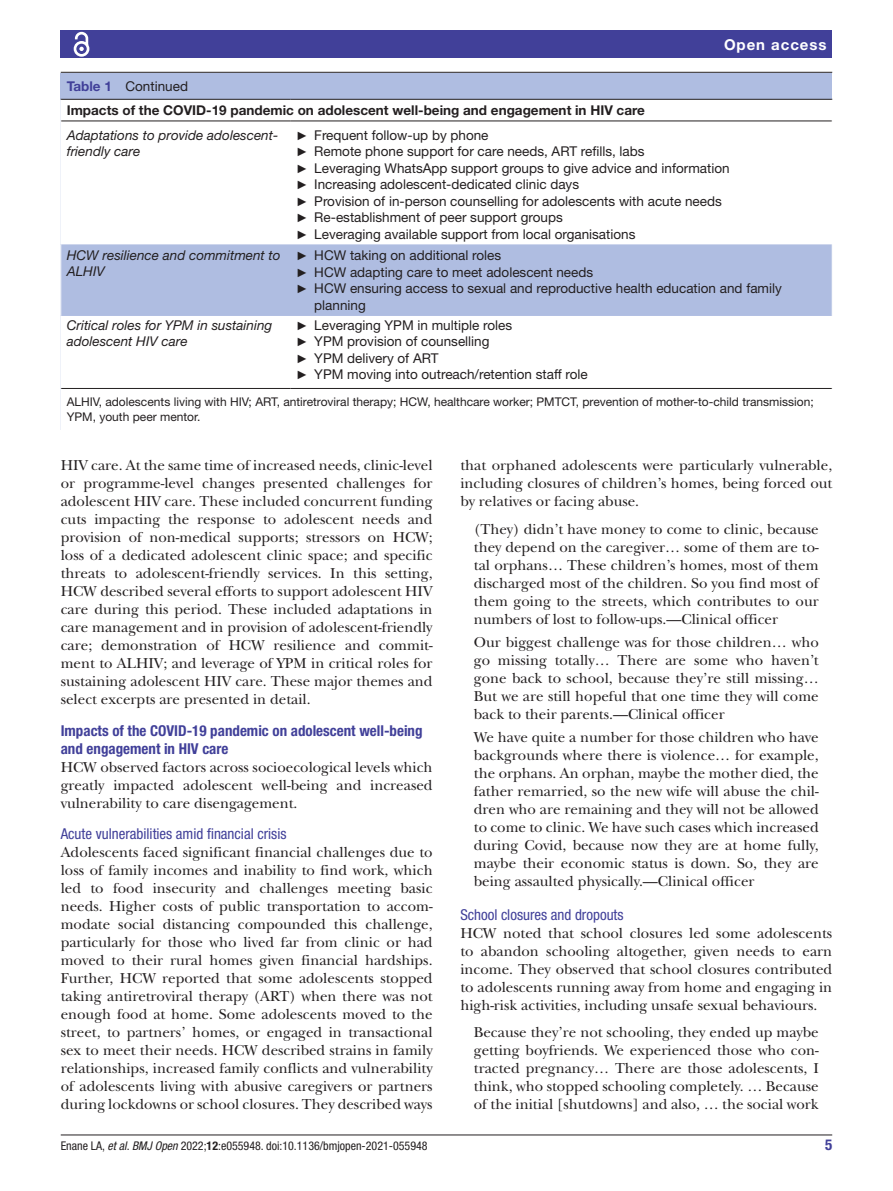
<style>
.page{position:relative;width:893px;height:1191px;background:#fff}
.page>*{position:absolute;margin:0;border:0;box-sizing:border-box;transform-origin:0 0}
.t1{font:15px/18px "New Baskerville";color:#231f20;text-align:justify}
.t2{font:700 condensed 15px/18px "Helvetica Neue LT Std";color:#414099}
.t3{font:condensed 15px "Helvetica Neue LT Std";color:#414099}
.t4{font:700 15px "Helvetica Neue LT Std";letter-spacing:.065em;color:#fff}
.t5{font:13.5px/16.5px "Helvetica Neue LT Std";color:#231f20}
.t6{font:italic 13.5px/16.2px "Helvetica Neue LT Std";color:#231f20}
.t7{font:700 13.5px "Helvetica Neue LT Std";color:#231f20}
.t8{font:12px/15px "Helvetica Neue LT Std";color:#231f20}
.t9{font:condensed 12px "Helvetica Neue LT Std";color:#231f20}
.s1{font-weight:700;color:#414099}
.s2{font-family:"Arial";font-size:12px}
.s3{font-style:italic}
.s4{font-weight:700}
</style>
<div class="page">
<hr style="left:61px;top:1134px;width:771px;height:1px;background:#231f20">
<div style="left:61px;top:31px;width:771px;height:27px;background:#414099"></div>
<svg style="left:73px;top:31px;width:17px;height:26px"></svg>
<div style="left:61px;top:91px;width:771px;height:339px;background:#afbde1"></div>
<div style="left:61px;top:100px;width:771px;height:330px;background:#fff"></div>
<svg style="left:61px;top:245px;width:771px;height:71px"></svg>
<hr style="left:290px;top:121px;width:542px;height:1px;background:#231f20">
<hr style="left:61px;top:99px;width:229px;height:1px;background:#231f20">
<hr style="left:290px;top:99px;width:542px;height:1px;background:#231f20">
<hr style="left:61px;top:121px;width:229px;height:1px;background:#231f20">
<hr style="left:290px;top:388px;width:542px;height:1px;background:#231f20">
<hr style="left:61px;top:388px;width:229px;height:1px;background:#231f20">
<svg style="left:60px;top:100px;width:1px;height:21px"></svg>
<hr style="left:67px;top:420px;width:765px;height:2px;background:#fff">
<div style="left:61px;top:73px;width:771px;height:18px;background:#afbde1"></div>
<hr style="left:61px;top:72px;width:771px;height:1px;background:#231f20">
<p class="t5" style="left:67px;top:77px;width:123px"><span class="s1">Table 1</span> Continued</p>
<p class="t4" style="left:724px;top:35px;width:104px">Open access</p>
<p class="t7" style="left:67px;top:102px;width:580px">Impacts of the COVID-19 pandemic on adolescent well-being and engagement in HIV care</p>
<p class="t6" style="left:67px;top:126px;width:213px">Adaptations to provide adolescent&shy;friendly care</p>
<p class="t5" style="left:296px;top:126px;width:435px"><span class="s2">►</span> Frequent follow-up by phone<br><span class="s2">►</span> Remote phone support for care needs, ART refills, labs<br><span class="s2">►</span> Leveraging WhatsApp support groups to give advice and information <span class="s2">►</span> Increasing adolescent-dedicated clinic days<br><span class="s2">►</span> Provision of in-person counselling for adolescents with acute needs <span class="s2">►</span> Re-establishment of peer support groups<br><span class="s2">►</span> Leveraging available support from local organisations</p>
<p class="t6" style="left:67px;top:247px;width:215px">HCW resilience and commitment to<br>ALHIV</p>
<p class="t5" style="left:296px;top:247px;width:207px"><span class="s2">►</span> HCW taking on additional roles</p>
<p class="t5" style="left:296px;top:263px;width:298px"><span class="s2">►</span> HCW adapting care to meet adolescent needs</p>
<p class="t5" style="left:296px;top:280px;width:487px"><span class="s2">►</span> HCW ensuring access to sexual and reproductive health education and family</p>
<p class="t5" style="left:314px;top:296px;width:53px">planning</p>
<p class="t6" style="left:67px;top:317px;width:207px">Critical roles for YPM in sustaining adolescent HIV care</p>
<p class="t5" style="left:296px;top:317px;width:293px"><span class="s2">►</span> Leveraging YPM in multiple roles<br><span class="s2">►</span> YPM provision of counselling<br><span class="s2">►</span> YPM delivery of ART<br><span class="s2">►</span> YPM moving into outreach/retention staff role</p>
<p class="t8" style="left:67px;top:394px;width:748px">ALHIV, adolescents living with HIV; ART, antiretroviral therapy; HCW, healthcare worker; PMTCT, prevention of mother-to-child transmission;<br>YPM, youth peer mentor.</p>
<p class="t1" style="left:61px;top:456px;width:373px">HIV care. At the same time of increased needs, clinic-level or programme-level changes presented challenges for adolescent HIV care. These included concurrent funding cuts impacting the response to adolescent needs and provision of non-medical supports; stressors on HCW; loss of a dedicated adolescent clinic space; and specific threats to adolescent-friendly services. In this setting, HCW described several efforts to support adolescent HIV care during this period. These included adaptations in care management and in provision of adolescent-friendly care; demonstration of HCW resilience and commit&shy;ment to ALHIV; and leverage of YPM in critical roles for sustaining adolescent HIV care. These major themes and select excerpts are presented in detail.</p>
<p class="t2" style="left:61px;top:721px;width:363px">Impacts of the COVID-19 pandemic on adolescent well-being and engagement in HIV care</p>
<p class="t1" style="left:61px;top:758px;width:373px">HCW observed factors across socioecological levels which greatly impacted adolescent well-being and increased vulnerability to care disengagement.</p>
<p class="t3" style="left:61px;top:825px;width:227px">Acute vulnerabilities amid financial crisis</p>
<p class="t1" style="left:61px;top:843px;width:373px">Adolescents faced significant financial challenges due to loss of family incomes and inability to find work, which led to food insecurity and challenges meeting basic needs. Higher costs of public transportation to accom&shy;modate social distancing compounded this challenge, particularly for those who lived far from clinic or had moved to their rural homes given financial hardships.<br>Further, HCW reported that some adolescents stopped taking antiretroviral therapy (ART) when there was not enough food at home. Some adolescents moved to the street, to partners’ homes, or engaged in transactional sex to meet their needs. HCW described strains in family relationships, increased family conflicts and vulnerability of adolescents living with abusive caregivers or partners during lockdowns or school closures. They described ways</p>
<p class="t1" style="left:460px;top:456px;width:373px">that orphaned adolescents were particularly vulnerable, including closures of children’s homes, being forced out by relatives or facing abuse.</p>
<p class="t1" style="left:474px;top:520px;width:346px">(They) didn’t have money to come to clinic, because they depend on the caregiver… some of them are to&shy;tal orphans… These children’s homes, most of them discharged most of the children. So you find most of them going to the streets, which contributes to our numbers of lost to follow-ups.—Clinical officer</p>
<p class="t1" style="left:474px;top:633px;width:346px">Our biggest challenge was for those children… who go missing totally… There are some who haven’t gone back to school, because they’re still missing… But we are still hopeful that one time they will come back to their parents.—Clinical officer</p>
<p class="t1" style="left:474px;top:728px;width:346px">We have quite a number for those children who have backgrounds where there is violence… for example, the orphans. An orphan, maybe the mother died, the father remarried, so the new wife will abuse the chil&shy;dren who are remaining and they will not be allowed to come to clinic. We have such cases which increased during Covid, because now they are at home fully, maybe their economic status is down. So, they are being assaulted physically.—Clinical officer</p>
<p class="t3" style="left:460px;top:906px;width:165px">School closures and dropouts</p>
<p class="t1" style="left:460px;top:924px;width:373px">HCW noted that school closures led some adolescents to abandon schooling altogether, given needs to earn income. They observed that school closures contributed to adolescents running away from home and engaging in high-risk activities, including unsafe sexual behaviours.</p>
<p class="t1" style="left:474px;top:1023px;width:346px">Because they’re not schooling, they ended up maybe getting boyfriends. We experienced those who con&shy;tracted pregnancy… There are those adolescents, I think, who stopped schooling completely. … Because of the initial [shutdowns] and also, … the social work</p>
<p class="t9" style="left:61px;top:1138px;width:368px">Enane LA, <span class="s3">et al</span>. <span class="s3">BMJ Open</span> 2022;<span class="s4">12</span>:e055948. doi:10.1136/bmjopen-2021-055948</p>
<p class="t2" style="left:825px;top:1135px;width:9px">5</p>
</div>
